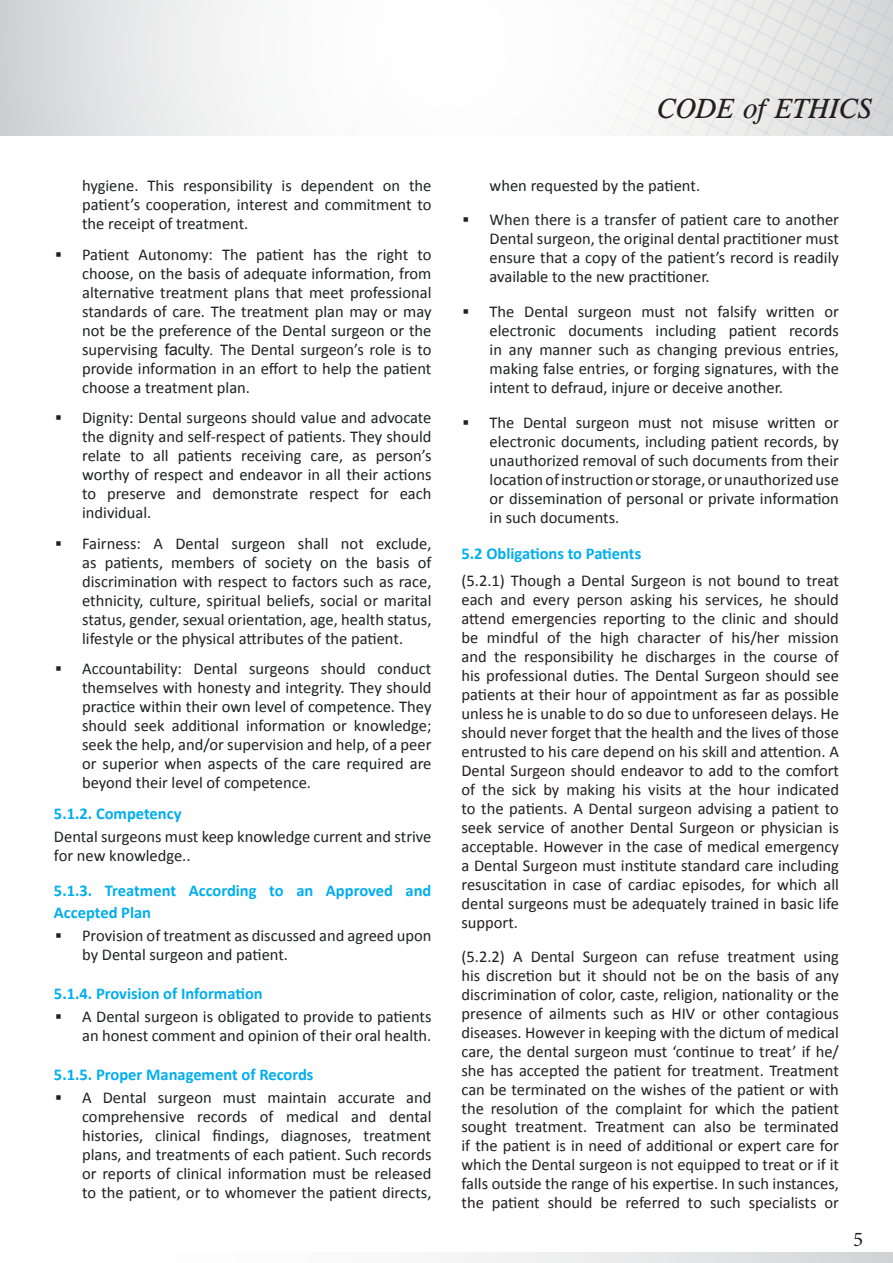
<style>
.page{position:relative;width:893px;height:1263px;background:#fff}
.page>*{position:absolute;margin:0;border:0;box-sizing:border-box;transform-origin:0 0}
.t1{font:italic 28.5px "Times Cg ATT";color:#231f20}
.t2{font:21px "Minion Pro";color:#231f20}
.t3{font:16.5px/18.9px "Calibri";color:#1f2020;text-align:justify}
.t4{font:16.5px/18.9px "Calibri";color:#231f20;text-align:justify}
.t5{font:700 16.5px/22px "Calibri";color:#00aeef}
.s1{font-family:"Arial";font-size:15.75px}
</style>
<div class="page">
<svg style="left:0;top:0;width:893px;height:135px;fill:#f4f4f4"></svg>
<svg style="left:461px;top:1252px;width:432px;height:11px;fill:#e6e7e8"></svg>
<p class="t3" style="left:82px;top:176px;width:351px">hygiene. This responsibility is dependent on the patient’s cooperation, interest and commitment to the receipt of treatment.</p>
<p class="t3" style="left:82px;top:245px;width:351px;text-indent:-27px">▪ Patient Autonomy: The patient has the right to choose, on the basis of adequate information, from alternative treatment plans that meet professional standards of care. The treatment plan may or may not be the preference of the Dental surgeon or the supervising <span class="s1">faculty.</span> The Dental surgeon’s role is to provide information in an effort to help the patient choose a treatment plan.</p>
<p class="t3" style="left:82px;top:408px;width:351px;text-indent:-27px">▪ Dignity: Dental surgeons should value and advocate the dignity and self-respect of patients. They should relate to all patients receiving care, as person’s worthy of respect and endeavor in all their actions to preserve and demonstrate respect for each individual.</p>
<p class="t3" style="left:82px;top:534px;width:351px;text-indent:-27px">▪ Fairness: A Dental surgeon shall not exclude, as patients, members of society on the basis of discrimination with respect to factors such as race, ethnicity, culture, spiritual beliefs, social or marital status, gender, sexual orientation, age, health status, lifestyle or the physical attributes of the patient.</p>
<p class="t3" style="left:82px;top:660px;width:351px;text-indent:-27px">▪ Accountability: Dental surgeons should conduct themselves with honesty and integrity. They should practice within their own level of competence. They should seek additional information or knowledge; seek the help, and/or supervision and help, of a peer or superior when aspects of the care required are beyond their level of competence.</p>
<p class="t5" style="left:54px;top:802px;width:129px">5.1.2. Competency</p>
<p class="t3" style="left:54px;top:827px;width:379px">Dental surgeons must keep knowledge current and strive for new knowledge..</p>
<p class="t5" style="left:54px;top:879px;width:379px">5.1.3. Treatment According to an Approved and<br>Accepted Plan</p>
<p class="t3" style="left:82px;top:926px;width:351px;text-indent:-27px">▪ Provision of treatment as discussed and agreed upon by Dental surgeon and patient.</p>
<p class="t5" style="left:54px;top:983px;width:210px">5.1.4. Provision of Information</p>
<p class="t3" style="left:55px;top:1007px;width:378px;text-align:right">▪ A Dental surgeon is obligated to provide to patients an honest comment and opinion of their oral health.</p>
<p class="t5" style="left:54px;top:1063px;width:261px">5.1.5. Proper Management of Records</p>
<p class="t3" style="left:82px;top:1088px;width:351px;text-indent:-27px">▪ A Dental surgeon must maintain accurate and comprehensive records of medical and dental histories, clinical findings, diagnoses, treatment plans, and treatments of each patient. Such records or reports of clinical information must be released to the patient, or to whomever the patient directs,</p>
<h1 class="t1" style="left:656px;top:92px;width:217px">CODE of ETHICS</h1>
<p class="t3" style="left:490px;top:176px;width:212px">when requested by the patient.</p>
<p class="t3" style="left:490px;top:210px;width:351px;text-indent:-27px">▪ When there is a transfer of patient care to another Dental surgeon, the original dental practitioner must ensure that a copy of the patient’s record is readily available to the new practitioner.</p>
<p class="t3" style="left:490px;top:302px;width:351px;text-indent:-27px">▪ The Dental surgeon must not falsify written or electronic documents including patient records in any manner such as changing previous entries, making false entries, or forging signatures, with the intent to defraud, injure or deceive another.</p>
<p class="t3" style="left:490px;top:413px;width:351px;text-indent:-27px">▪ The Dental surgeon must not misuse written or electronic documents, including patient records, by unauthorized removal of such documents from their location of instruction or storage, or unauthorized use or dissemination of personal or private information in such documents.</p>
<p class="t5" style="left:461px;top:542px;width:181px">5.2 Obligations to Patients</p>
<p class="t4" style="left:461px;top:571px;width:379px">(5.2.1) Though a Dental Surgeon is not bound to treat each and every person asking his services, he should attend emergencies reporting to the clinic and should be mindful of the high character of his/her mission and the responsibility he discharges in the course of his professional duties. The Dental Surgeon should see patients at their hour of appointment as far as possible unless he is unable to do so due to unforeseen delays. He should never forget that the health and the lives of those entrusted to his care depend on his skill and attention. A Dental Surgeon should endeavor to add to the comfort of the sick by making his visits at the hour indicated to the patients. A Dental surgeon advising a patient to seek service of another Dental Surgeon or physician is acceptable. However in the case of medical emergency a Dental Surgeon must institute standard care including resuscitation in case of cardiac episodes, for which all dental surgeons must be adequately trained in basic life support.</p>
<p class="t4" style="left:461px;top:947px;width:379px">(5.2.2) A Dental Surgeon can refuse treatment using his discretion but it should not be on the basis of any discrimination of color, caste, religion, nationality or the presence of ailments such as HIV or other contagious diseases. However in keeping with the dictum of medical care, the dental surgeon must ‘continue to treat’ if he/ she has accepted the patient for treatment. Treatment can be terminated on the wishes of the patient or with the resolution of the complaint for which the patient sought treatment. Treatment can also be terminated if the patient is in need of additional or expert care for which the Dental surgeon is not equipped to treat or if it falls outside the range of his expertise. In such instances, the patient should be referred to such specialists or</p>
<p class="t2" style="left:853px;top:1225px;width:12px">5</p>
</div>
